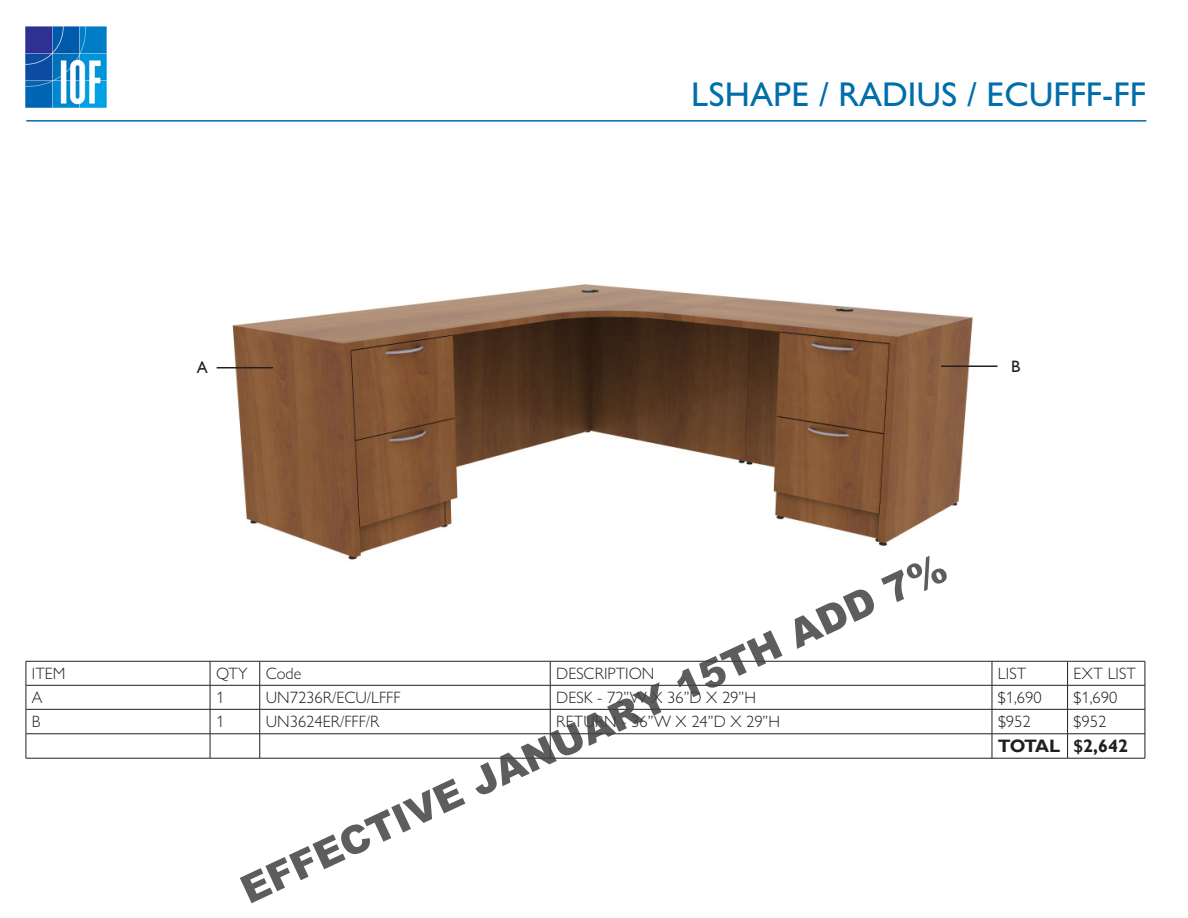
<style>
.page{position:relative;width:1188px;height:918px;background:#fff}
.page>*{position:absolute;margin:0;border:0;box-sizing:border-box;transform-origin:0 0}
.t1{font:900 39px "Arial";color:rgb(64 64 64/.85)}
.t2{font:500 34.5px "Gill Sans Nova";color:#006eab}
.t3{font:700 18px "Gill Sans";letter-spacing:-.035em;color:#231f20}
.t4{font:300 16.5px "Gill Sans Nova";color:#231f20}
.t5{font:16.5px "Gill Sans";color:#231f20}
</style>
<div class="page">
<img style="left:25px;top:27px;width:81px;height:81px">
<hr style="left:26px;top:120px;width:1120px;height:2px;background:#006eab">
<img style="left:216px;top:284px;width:782px;height:276px">
<hr style="left:26px;top:661px;width:184px;height:1px;background:#231f20">
<hr style="left:210px;top:661px;width:50px;height:1px;background:#231f20">
<hr style="left:260px;top:661px;width:290px;height:1px;background:#231f20">
<hr style="left:550px;top:661px;width:442px;height:1px;background:#231f20">
<hr style="left:992px;top:661px;width:76px;height:1px;background:#231f20">
<hr style="left:1068px;top:661px;width:77px;height:1px;background:#231f20">
<hr style="left:26px;top:685px;width:184px;height:1px;background:#231f20">
<hr style="left:210px;top:685px;width:50px;height:1px;background:#231f20">
<hr style="left:260px;top:685px;width:290px;height:1px;background:#231f20">
<hr style="left:550px;top:685px;width:442px;height:1px;background:#231f20">
<hr style="left:992px;top:685px;width:76px;height:1px;background:#231f20">
<hr style="left:1068px;top:685px;width:77px;height:1px;background:#231f20">
<hr style="left:26px;top:709px;width:184px;height:1px;background:#231f20">
<hr style="left:210px;top:709px;width:50px;height:1px;background:#231f20">
<hr style="left:260px;top:709px;width:290px;height:1px;background:#231f20">
<hr style="left:550px;top:709px;width:442px;height:1px;background:#231f20">
<hr style="left:992px;top:709px;width:76px;height:1px;background:#231f20">
<hr style="left:1068px;top:709px;width:77px;height:1px;background:#231f20">
<svg style="left:210px;top:661px;width:1px;height:97px"></svg>
<svg style="left:259px;top:661px;width:1px;height:97px"></svg>
<svg style="left:550px;top:661px;width:1px;height:97px"></svg>
<svg style="left:992px;top:661px;width:1px;height:97px"></svg>
<svg style="left:1067px;top:661px;width:1px;height:97px"></svg>
<hr style="left:26px;top:734px;width:184px;height:1px;background:#231f20">
<svg style="left:26px;top:661px;width:1px;height:97px"></svg>
<hr style="left:210px;top:734px;width:50px;height:1px;background:#231f20">
<hr style="left:260px;top:734px;width:290px;height:1px;background:#231f20">
<hr style="left:550px;top:734px;width:442px;height:1px;background:#231f20">
<hr style="left:992px;top:734px;width:76px;height:1px;background:#231f20">
<hr style="left:1068px;top:734px;width:77px;height:1px;background:#231f20">
<svg style="left:1145px;top:661px;width:1px;height:97px"></svg>
<hr style="left:26px;top:758px;width:184px;height:1px;background:#231f20">
<hr style="left:210px;top:758px;width:50px;height:1px;background:#231f20">
<hr style="left:260px;top:758px;width:290px;height:1px;background:#231f20">
<hr style="left:550px;top:758px;width:442px;height:1px;background:#231f20">
<hr style="left:992px;top:758px;width:76px;height:1px;background:#231f20">
<hr style="left:1068px;top:758px;width:77px;height:1px;background:#231f20">
<hr style="left:217px;top:367px;width:56px;height:1px;background:#231f20">
<hr style="left:941px;top:365px;width:56px;height:2px;background:#231f20">
<p class="t2" style="left:691px;top:74px;width:456px">LSHAPE / RADIUS / ECUFFF-FF</p>
<p class="t5" style="left:197px;top:358px;width:13px">A</p>
<p class="t5" style="left:1011px;top:357px;width:11px">B</p>
<h1 class="t1" style="left:231px;top:866px;width:775px;rotate:-25deg">EFFECTIVE JANUARY 15TH ADD 7%</h1>
<p class="t4" style="left:32px;top:664px;width:35px">ITEM</p>
<p class="t4" style="left:216px;top:664px;width:33px">QTY</p>
<p class="t4" style="left:266px;top:664px;width:37px">Code</p>
<p class="t4" style="left:556px;top:664px;width:100px">DESCRIPTION</p>
<p class="t4" style="left:998px;top:664px;width:30px">LIST</p>
<p class="t4" style="left:1074px;top:664px;width:64px">EXT LIST</p>
<p class="t4" style="left:32px;top:688px;width:12px">A</p>
<p class="t4" style="left:216px;top:688px;width:10px">1</p>
<p class="t4" style="left:266px;top:688px;width:136px">UN7236R/ECU/LFFF</p>
<p class="t4" style="left:556px;top:688px;width:201px">DESK - 72”W X 36”D X 29”H</p>
<p class="t4" style="left:998px;top:688px;width:45px">$1,690</p>
<p class="t4" style="left:1074px;top:688px;width:45px">$1,690</p>
<p class="t4" style="left:32px;top:712px;width:10px">B</p>
<p class="t4" style="left:216px;top:712px;width:10px">1</p>
<p class="t4" style="left:266px;top:712px;width:115px">UN3624ER/FFF/R</p>
<p class="t4" style="left:556px;top:712px;width:225px">RETURN - 36”W X 24”D X 29”H</p>
<p class="t4" style="left:998px;top:712px;width:34px">$952</p>
<p class="t4" style="left:1074px;top:712px;width:34px">$952</p>
<p class="t3" style="left:998px;top:735px;width:64px">TOTAL</p>
<p class="t3" style="left:1074px;top:735px;width:56px">$2,642</p>
</div>
